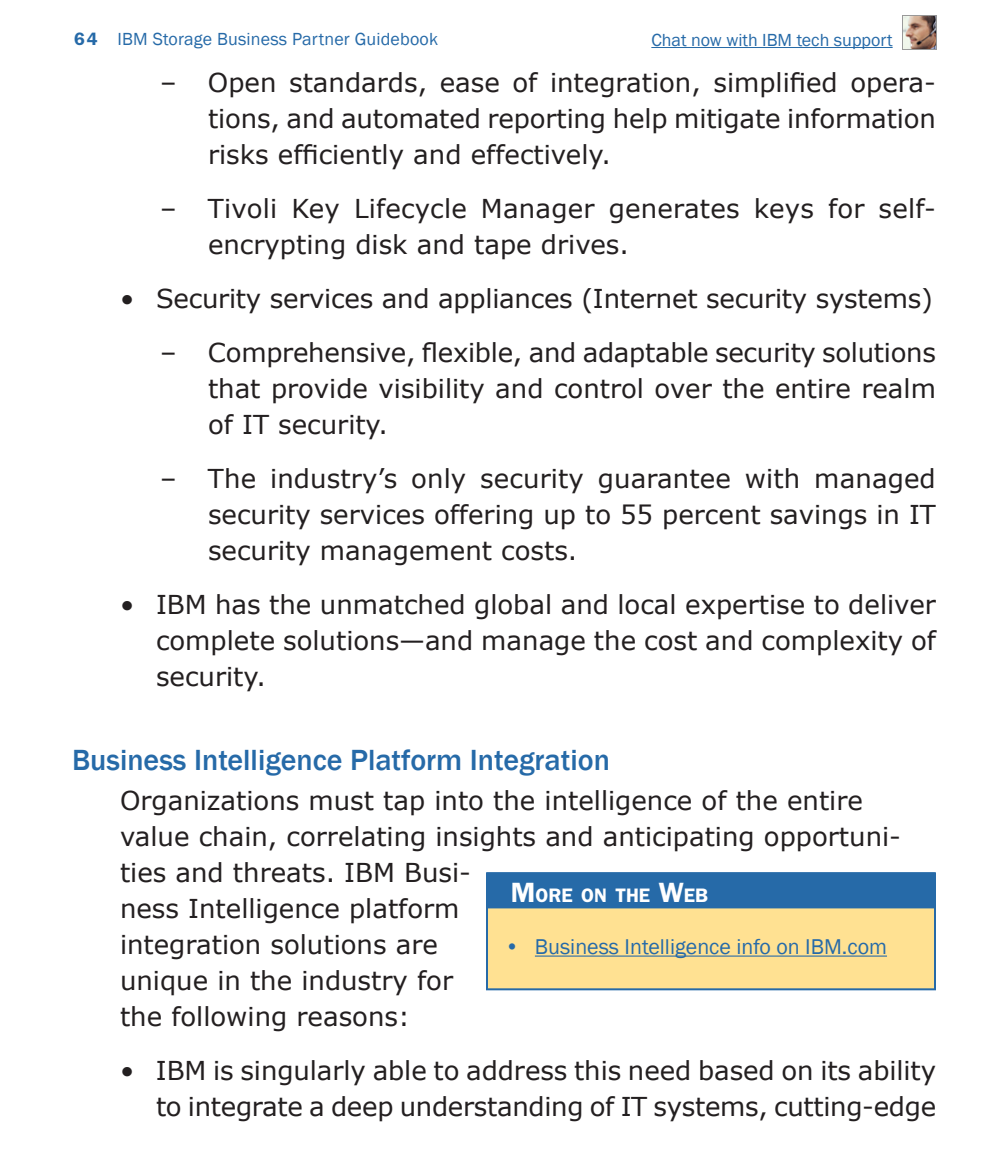
<style>
.page{position:relative;width:1008px;height:1174px;background:#fff}
.page>*{position:absolute;margin:0;border:0;box-sizing:border-box;transform-origin:0 0}
.t1{font:500 30px "Franklin Gothic";color:#266aa8}
.bsl1{font:26px/36px "Verdana";color:#231f20;text-align:justify}
.bl1{font:26px/36px "Verdana";letter-spacing:-.01em;color:#231f20;text-align:justify}
.t1-2{font:26px/36px "Verdana";color:#231f20}
.bxt{font:22px "Franklin Gothic";color:#266aa8}
.bxh{font:600 19.6px "Franklin Gothic";color:#fff}
.t2{font:18px "Franklin Gothic";letter-spacing:.01em;color:#266aa8}
.s1{font-weight:600}
.s2{font-size:28px}
</style>
<div class="page">
<hr style="left:651px;top:47px;width:242px;height:1px;background:#266aa8">
<img style="left:902px;top:15px;width:34px;height:34px">
<div style="left:486px;top:872px;width:450px;height:118px;background:#ffe192;border:2px solid #266aa8"></div>
<div style="left:487px;top:872px;width:448px;height:36px;background:#266aa8"></div>
<hr style="left:535px;top:955px;width:352px;height:1px;background:#266aa8">
<p class="t2" style="left:74px;top:28px;width:365px"><span class="s1">64</span> IBM Storage Business Partner Guidebook</p>
<p class="t2" style="left:651px;top:29px;width:243px">Chat now with IBM tech support</p>
<p class="bsl1" style="left:208px;top:64px;width:729px;text-indent:-48px">– Open standards, ease of integration, simplified opera&shy;tions, and automated reporting help mitigate information risks efficiently and effectively.</p>
<p class="bsl1" style="left:208px;top:190px;width:729px;text-indent:-48px">– Tivoli Key Lifecycle Manager generates keys for self&shy;encrypting disk and tape drives.</p>
<p class="bl1" style="left:120px;top:280px;width:814px">• Security services and appliances (Internet security systems)</p>
<p class="bsl1" style="left:208px;top:334px;width:730px;text-indent:-48px">– Comprehensive, flexible, and adaptable security solutions that provide visibility and control over the entire realm of IT security.</p>
<p class="bsl1" style="left:208px;top:460px;width:729px;text-indent:-48px">– The industry’s only security guarantee with managed security services offering up to 55 percent savings in IT security management costs.</p>
<p class="bl1" style="left:156px;top:586px;width:782px;text-indent:-36px">• IBM has the unmatched global and local expertise to deliver complete solutions—and manage the cost and complexity of security.</p>
<p class="t1" style="left:72px;top:741px;width:539px">Business Intelligence Platform Integration</p>
<p class="t1-2" style="left:120px;top:782px;width:782px">Organizations must tap into the intelligence of the entire value chain, correlating insights and anticipating opportuni&shy;ties and threats. IBM Busi-<br>ness Intelligence platform<br>integration solutions are<br>unique in the industry for<br>the following reasons:</p>
<p class="bl1" style="left:120px;top:1052px;width:818px;text-align:right">• IBM is singularly able to address this need based on its ability to integrate a deep understanding of IT systems, cutting-edge</p>
<p class="bxh" style="left:511px;top:884px;width:199px"><span class="s2">M</span>ORE ON THE <span class="s2">W</span>EB</p>
<p class="bxt" style="left:505px;top:933px;width:384px">• Business Intelligence info on IBM.com</p>
</div>
